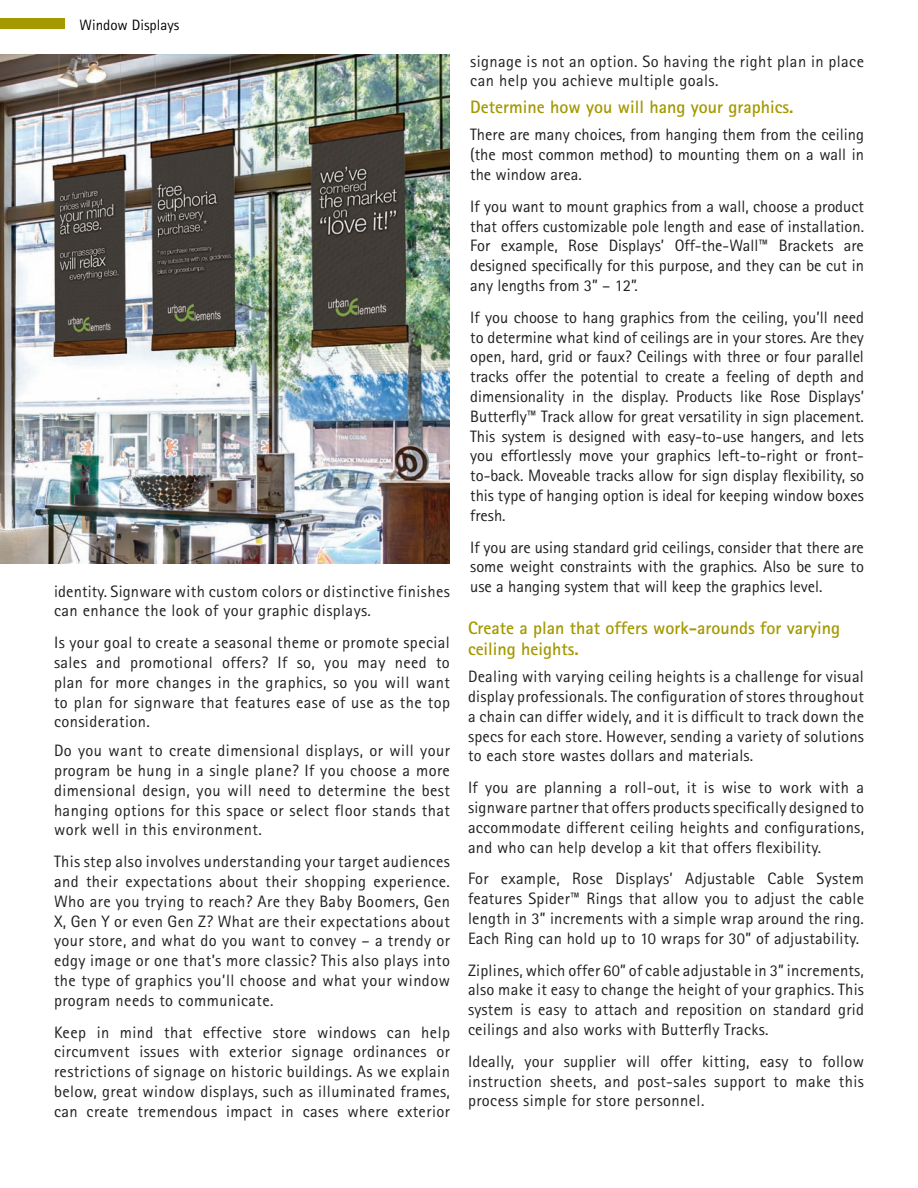
<style>
.page{position:relative;width:918px;height:1188px;background:#fff}
.page>*{position:absolute;margin:0;border:0;box-sizing:border-box;transform-origin:0 0}
.t1{font:700 18px/21.6px "Rotis Sans Serif";color:#a49901}
.t2{font:16.5px/19.8px "Rotis Sans Serif";letter-spacing:.015em;color:#231f20;text-align:justify}
.t3{font:15px "Rotis Sans Serif";color:#040503}
</style>
<div class="page">
<img style="left:0;top:54px;width:450px;height:510px">
<div style="left:0;top:19px;width:64px;height:10px;background:#a49901"></div>
<p class="t3" style="left:80px;top:16px;width:101px">Window Displays</p>
<p class="t2" style="left:54px;top:581px;width:397px">identity. Signware with custom colors or distinctive finishes can enhance the look of your graphic displays.</p>
<p class="t2" style="left:54px;top:633px;width:398px">Is your goal to create a seasonal theme or promote special sales and promotional offers? If so, you may need to plan for more changes in the graphics, so you will want to plan for signware that features ease of use as the top consideration.</p>
<p class="t2" style="left:54px;top:741px;width:398px">Do you want to create dimensional displays, or will your program be hung in a single plane? If you choose a more dimensional design, you will need to determine the best hanging options for this space or select floor stands that work well in this environment.</p>
<p class="t2" style="left:54px;top:852px;width:398px">This step also involves understanding your target audiences and their expectations about their shopping experience.<br>Who are you trying to reach? Are they Baby Boomers, Gen X, Gen Y or even Gen Z? What are their expectations about your store, and what do you want to convey – a trendy or edgy image or one that’s more classic? This also plays into the type of graphics you’ll choose and what your window program needs to communicate.</p>
<p class="t2" style="left:54px;top:1022px;width:398px">Keep in mind that effective store windows can help circumvent issues with exterior signage ordinances or restrictions of signage on historic buildings. As we explain below, great window displays, such as illuminated frames, can create tremendous impact in cases where exterior</p>
<p class="t2" style="left:470px;top:51px;width:395px">signage is not an option. So having the right plan in place can help you achieve multiple goals.</p>
<p class="t1" style="left:470px;top:96px;width:325px">Determine how you will hang your graphics.</p>
<p class="t2" style="left:470px;top:125px;width:395px">There are many choices, from hanging them from the ceiling (the most common method) to mounting them on a wall in the window area.</p>
<p class="t2" style="left:470px;top:196px;width:395px">If you want to mount graphics from a wall, choose a product that offers customizable pole length and ease of installation.<br>For example, Rose Displays’ Off-the-Wall™ Brackets are designed specifically for this purpose, and they can be cut in any lengths from 3” – 12”.</p>
<p class="t2" style="left:470px;top:307px;width:395px">If you choose to hang graphics from the ceiling, you’ll need to determine what kind of ceilings are in your stores. Are they open, hard, grid or faux? Ceilings with three or four parallel tracks offer the potential to create a feeling of depth and dimensionality in the display. Products like Rose Displays’ Butterfly™ Track allow for great versatility in sign placement.<br>This system is designed with easy-to-use hangers, and lets you effortlessly move your graphics left-to-right or front&shy;to-back. Moveable tracks allow for sign display flexibility, so this type of hanging option is ideal for keeping window boxes fresh.</p>
<p class="t2" style="left:470px;top:537px;width:395px">If you are using standard grid ceilings, consider that there are some weight constraints with the graphics. Also be sure to use a hanging system that will keep the graphics level.</p>
<p class="t1" style="left:468px;top:616px;width:374px">Create a plan that offers work-arounds for varying ceiling heights.</p>
<p class="t2" style="left:468px;top:667px;width:398px">Dealing with varying ceiling heights is a challenge for visual display professionals. The configuration of stores throughout a chain can differ widely, and it is difficult to track down the specs for each store. However, sending a variety of solutions to each store wastes dollars and materials.</p>
<p class="t2" style="left:468px;top:778px;width:398px">If you are planning a roll-out, it is wise to work with a signware partner that offers products specifically designed to accommodate different ceiling heights and configurations, and who can help develop a kit that offers flexibility.</p>
<p class="t2" style="left:468px;top:869px;width:398px">For example, Rose Displays’ Adjustable Cable System features Spider™ Rings that allow you to adjust the cable length in 3” increments with a simple wrap around the ring.<br>Each Ring can hold up to 10 wraps for 30” of adjustability.</p>
<p class="t2" style="left:468px;top:960px;width:398px">Ziplines, which offer 60” of cable adjustable in 3” increments, also make it easy to change the height of your graphics. This system is easy to attach and reposition on standard grid ceilings and also works with Butterfly Tracks.</p>
<p class="t2" style="left:468px;top:1051px;width:397px">Ideally, your supplier will offer kitting, easy to follow instruction sheets, and post-sales support to make this process simple for store personnel.</p>
</div>
